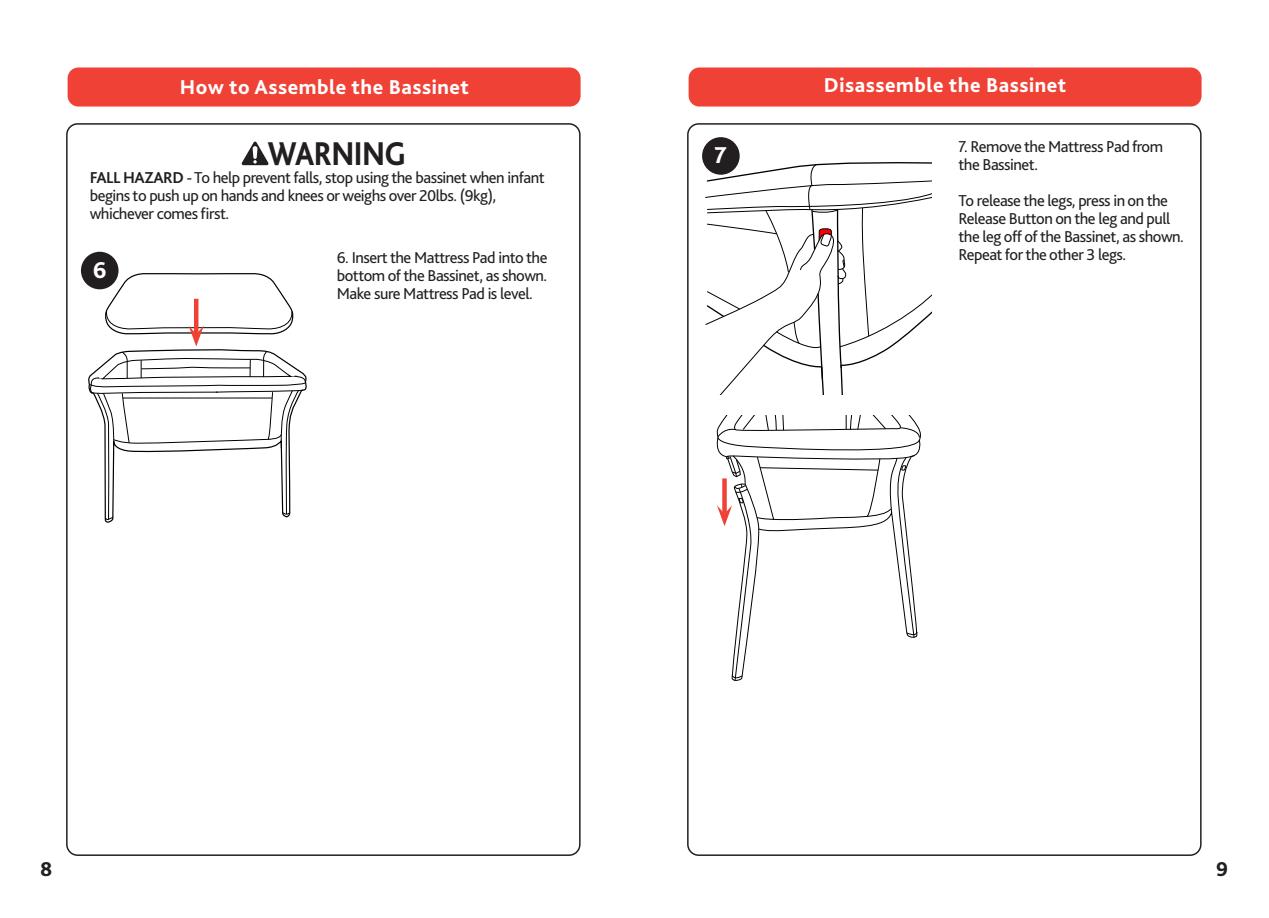
<style>
.page{position:relative;width:1269px;height:918px;background:#fff}
.page>*{position:absolute;margin:0;border:0;box-sizing:border-box;transform-origin:0 0}
.t1{font:800 34.5px "Bliss 2";letter-spacing:-.02em;color:#231f20;scale:.87 1}
.t2{font:800 24px "Bliss 2";color:#fff}
.t3{font:800 21px "Bliss 2";letter-spacing:.025em;color:#fff}
.t4{font:800 21px "Bliss 2";color:#231f20}
.t5{font:16.5px/18px "Bliss 2";letter-spacing:-.03em;color:#231f20}
.s1{font-weight:700}
</style>
<div class="page">
<div style="left:68px;top:68px;width:513px;height:39px;background:#ef4135;border-radius:11px"></div>
<div style="left:689px;top:68px;width:513px;height:39px;background:#ef4135;border-radius:11px"></div>
<svg style="left:87px;top:273px;width:220px;height:250px"></svg>
<div style="left:81px;top:252px;width:38px;height:37px;background:#231f20;border-radius:50%"></div>
<svg style="left:242px;top:142px;width:27px;height:23px"></svg>
<svg style="left:705px;top:162px;width:227px;height:232px"></svg>
<div style="left:702px;top:137px;width:38px;height:38px;background:#231f20;border-radius:50%"></div>
<svg style="left:716px;top:415px;width:205px;height:266px"></svg>
<p class="t3" style="left:180px;top:74px;width:291px">How to Assemble the Bassinet</p>
<p class="t3" style="left:824px;top:72px;width:244px">Disassemble the Bassinet</p>
<p class="t1" style="left:268px;top:132px;width:160px">WARNING</p>
<p class="t5" style="left:90px;top:168px;width:456px"><span class="s1">FALL HAZARD</span> - To help prevent falls, stop using the bassinet when infant begins to push up on hands and knees or weighs over 20lbs. (9kg),</p>
<p class="t5" style="left:90px;top:204px;width:141px">whichever comes first.</p>
<p class="t2" style="left:93px;top:255px;width:15px">6</p>
<p class="t5" style="left:337px;top:248px;width:212px;text-align:justify">6. Insert the Mattress Pad into the bottom of the Bassinet, as shown.<br>Make sure Mattress Pad is level.</p>
<p class="t2" style="left:715px;top:140px;width:14px">7</p>
<p class="t5" style="left:958px;top:137px;width:206px">7. Remove the Mattress Pad from the Bassinet.</p>
<p class="t5" style="left:958px;top:191px;width:227px">To release the legs, press in on the<br>Release Button on the leg and pull the leg off of the Bassinet, as shown.<br>Repeat for the other 3 legs.</p>
<p class="t4" style="left:40px;top:856px;width:14px">8</p>
<p class="t4" style="left:1216px;top:856px;width:13px">9</p>
</div>
